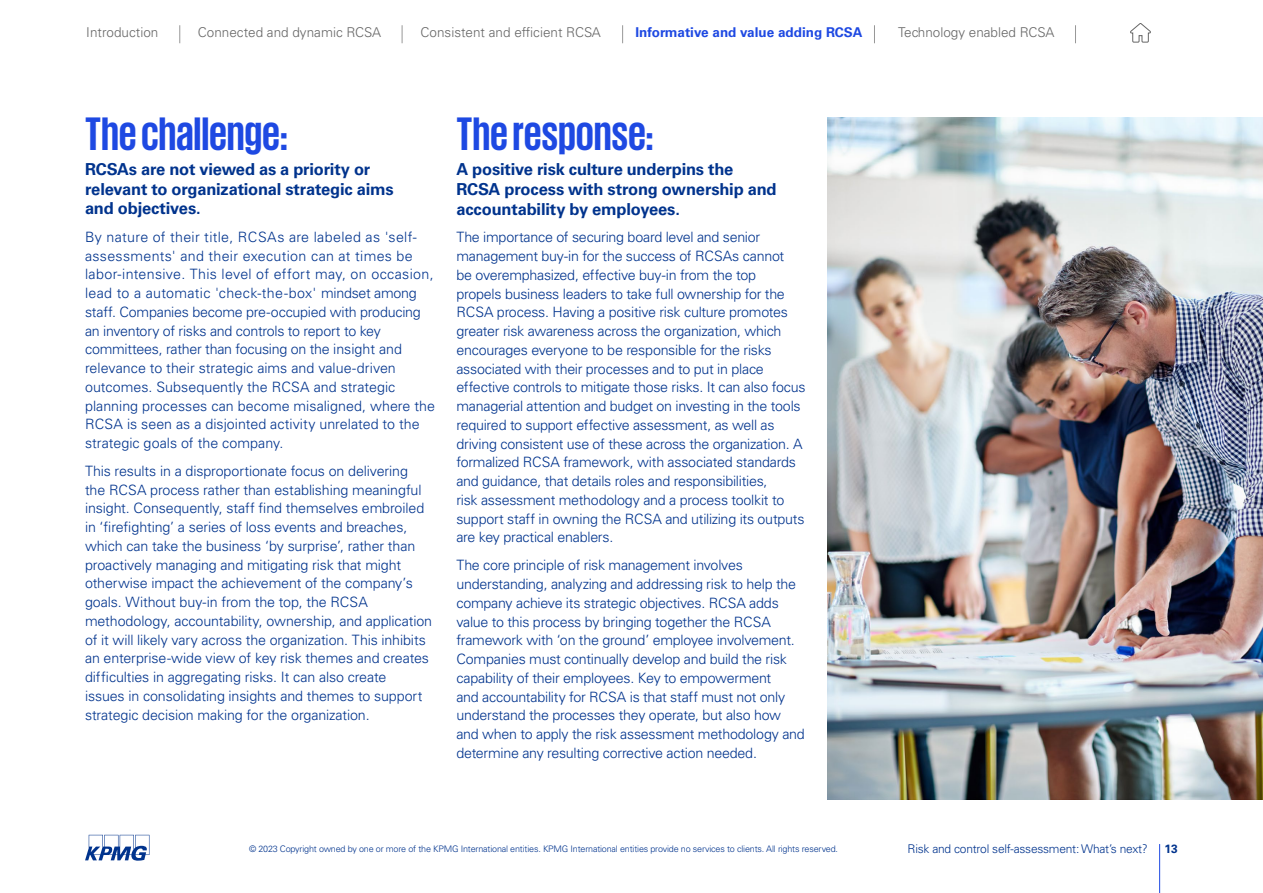
<style>
.page{position:relative;width:1263px;height:893px;background:#fff}
.page>*{position:absolute;margin:0;border:0;box-sizing:border-box;transform-origin:0 0}
.t1{font:700 48px "KPMG";letter-spacing:-.005em;color:#1e49e2}
.t2{font:700 16.5px/19.5px "Univers LT Std";letter-spacing:-.01em;color:#00338d}
.t3{font:300 14.25px/18.8px "Univers LT Std";letter-spacing:-.015em;color:#00338d}
.t4{font:300 13.5px "Univers LT Std";color:#666}
.t5{font:700 13.5px "Univers LT Std";color:#1e49e2}
.t6{font:300 12px "Univers LT Std";letter-spacing:-.02em;color:#00338d}
.t7{font:700 12px "Univers LT Std";color:#00338d}
.t8{font:300 9px "Univers LT Std";letter-spacing:-.02em;color:#00338d}
</style>
<div class="page">
<img style="left:828px;top:117px;width:435px;height:682px">
<svg style="left:85px;top:835px;width:64px;height:26px"></svg>
<hr style="left:1159px;top:844px;width:1px;height:49px;background:#1e49e2">
<svg style="left:1130px;top:23px;width:21px;height:20px"></svg>
<svg style="left:179px;top:25px;width:1px;height:18px"></svg>
<svg style="left:402px;top:25px;width:1px;height:18px"></svg>
<svg style="left:622px;top:25px;width:1px;height:18px"></svg>
<svg style="left:1075px;top:25px;width:1px;height:18px"></svg>
<svg style="left:874px;top:25px;width:1px;height:18px"></svg>
<p class="t4" style="left:86px;top:24px;width:74px">Introduction</p>
<p class="t4" style="left:198px;top:24px;width:185px">Connected and dynamic RCSA</p>
<p class="t4" style="left:421px;top:24px;width:182px">Consistent and efficient RCSA</p>
<p class="t5" style="left:635px;top:25px;width:229px">Informative and value adding RCSA</p>
<p class="t4" style="left:898px;top:24px;width:158px">Technology enabled RCSA</p>
<h1 class="t1" style="left:85px;top:109px;width:204px">The challenge:</h1>
<p class="t2" style="left:85px;top:160px;width:310px">RCSAs are not viewed as a priority or relevant to organizational strategic aims and objectives.</p>
<p class="t3" style="left:85px;top:227px;width:351px">By nature of their title, RCSAs are labeled as 'self&shy;assessments' and their execution can at times be labor-intensive. This level of effort may, on occasion, lead to a automatic 'check-the-box' mindset among staff. Companies become pre-occupied with producing an inventory of risks and controls to report to key committees, rather than focusing on the insight and relevance to their strategic aims and value-driven outcomes. Subsequently the RCSA and strategic planning processes can become misaligned, where the RCSA is seen as a disjointed activity unrelated to the strategic goals of the company.</p>
<p class="t3" style="left:85px;top:461px;width:349px">This results in a disproportionate focus on delivering<br>the RCSA process rather than establishing meaningful insight. Consequently, staff find themselves embroiled in ‘firefighting’ a series of loss events and breaches, which can take the business ‘by surprise’, rather than proactively managing and mitigating risk that might otherwise impact the achievement of the company’s goals. Without buy-in from the top, the RCSA methodology, accountability, ownership, and application of it will likely vary across the organization. This inhibits an enterprise-wide view of key risk themes and creates difficulties in aggregating risks. It can also create<br>issues in consolidating insights and themes to support strategic decision making for the organization.</p>
<h1 class="t1" style="left:456px;top:109px;width:199px">The response:</h1>
<p class="t2" style="left:456px;top:159px;width:322px">A positive risk culture underpins the<br>RCSA process with strong ownership and accountability by employees.</p>
<p class="t3" style="left:456px;top:228px;width:351px">The importance of securing board level and senior management buy-in for the success of RCSAs cannot<br>be overemphasized, effective buy-in from the top<br>propels business leaders to take full ownership for the RCSA process. Having a positive risk culture promotes greater risk awareness across the organization, which encourages everyone to be responsible for the risks associated with their processes and to put in place effective controls to mitigate those risks. It can also focus managerial attention and budget on investing in the tools required to support effective assessment, as well as driving consistent use of these across the organization. A formalized RCSA framework, with associated standards and guidance, that details roles and responsibilities,<br>risk assessment methodology and a process toolkit to support staff in owning the RCSA and utilizing its outputs are key practical enablers.</p>
<p class="t3" style="left:456px;top:556px;width:350px">The core principle of risk management involves understanding, analyzing and addressing risk to help the company achieve its strategic objectives. RCSA adds value to this process by bringing together the RCSA framework with ‘on the ground’ employee involvement.<br>Companies must continually develop and build the risk capability of their employees. Key to empowerment<br>and accountability for RCSA is that staff must not only understand the processes they operate, but also how and when to apply the risk assessment methodology and determine any resulting corrective action needed.</p>
<p class="t8" style="left:249px;top:843px;width:590px">© 2023 Copyright owned by one or more of the KPMG International entities. KPMG International entities provide no services to clients. All rights reserved.</p>
<p class="t6" style="left:908px;top:841px;width:242px">Risk and control self-assessment: What’s next?</p>
<p class="t7" style="left:1164px;top:841px;width:15px">13</p>
</div>
